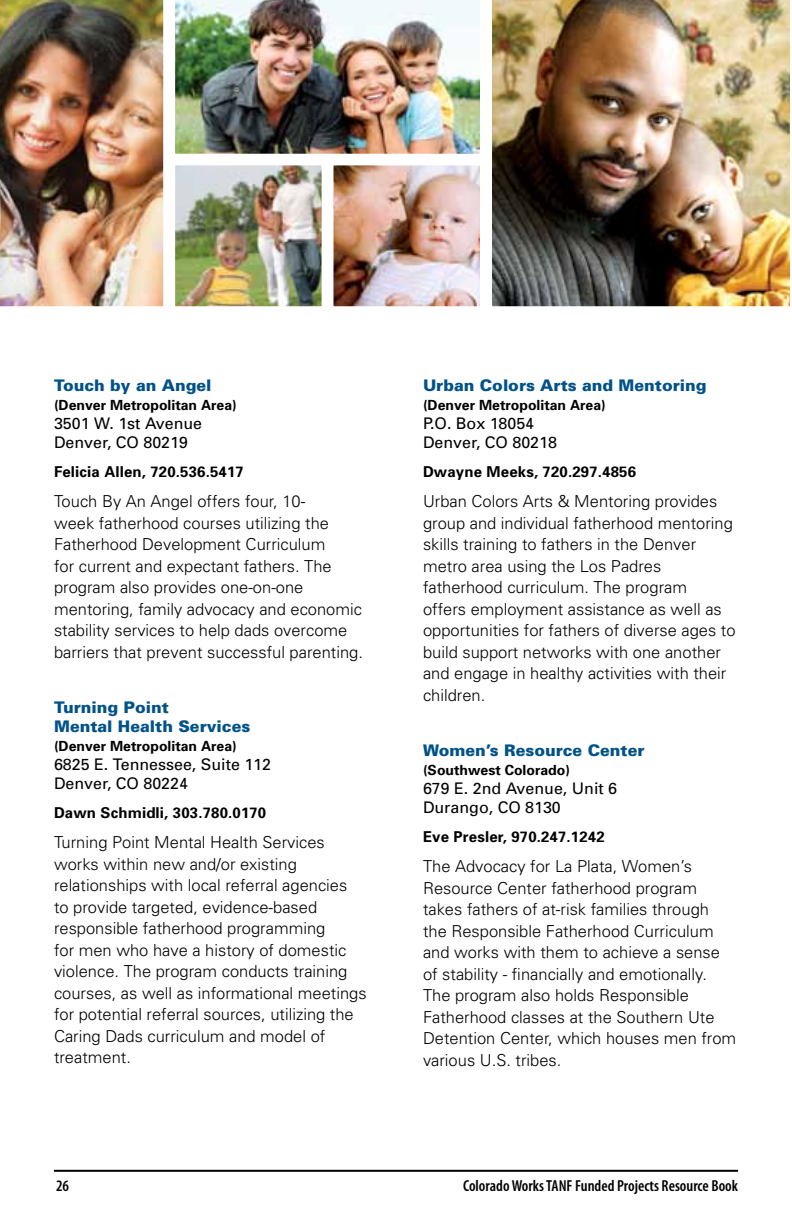
<style>
.page{position:relative;width:792px;height:1224px;background:#fff}
.page>*{position:absolute;margin:0;border:0;box-sizing:border-box;transform-origin:0 0}
.t1{font:300 16.4px/21.4px "Univers";color:#000}
.t2{font:16px/19px "Univers";color:#000}
.t3{font:900 16px/19px "Univers";color:#005288}
.t4{font:600 condensed 16px "Myriad Pro";color:#000}
.t5{font:700 15px "Univers";letter-spacing:.01em;color:#000}
.t6{font:700 14px "Univers";color:#000}
</style>
<div class="page">
<hr style="left:54px;top:1170px;width:684px;height:2px;background:#000">
<img style="left:335px;top:166px;width:144px;height:139px">
<div style="left:330px;top:161px;width:154px;height:149px;border:4px solid #fff"></div>
<img style="left:176px;top:166px;width:145px;height:139px">
<div style="left:171px;top:161px;width:155px;height:149px;border:4px solid #fff"></div>
<img style="left:0;top:0;width:164px;height:307px">
<img style="left:492px;top:0;width:298px;height:307px">
<img style="left:175px;top:0;width:305px;height:154px">
<p class="t3" style="left:54px;top:375px;width:159px">Touch by an Angel</p>
<p class="t6" style="left:54px;top:396px;width:184px">(Denver Metropolitan Area)</p>
<p class="t2" style="left:54px;top:413px;width:150px">3501 W. 1st Avenue<br>Denver, CO 80219</p>
<p class="t5" style="left:54px;top:462px;width:191px">Felicia Allen, 720.536.5417</p>
<p class="t1" style="left:54px;top:490px;width:310px">Touch By An Angel offers four, 10-<br>week fatherhood courses utilizing the Fatherhood Development Curriculum<br>for current and expectant fathers. The program also provides one-on-one mentoring, family advocacy and economic stability services to help dads overcome barriers that prevent successful parenting.</p>
<p class="t3" style="left:54px;top:697px;width:198px">Turning Point<br>Mental Health Services</p>
<p class="t6" style="left:54px;top:737px;width:184px">(Denver Metropolitan Area)</p>
<p class="t2" style="left:54px;top:754px;width:219px">6825 E. Tennessee, Suite 112<br>Denver, CO 80224</p>
<p class="t5" style="left:54px;top:803px;width:214px">Dawn Schmidli, 303.780.0170</p>
<p class="t1" style="left:54px;top:831px;width:314px">Turning Point Mental Health Services works within new and/or existing relationships with local referral agencies<br>to provide targeted, evidence-based responsible fatherhood programming<br>for men who have a history of domestic violence. The program conducts training courses, as well as informational meetings for potential referral sources, utilizing the Caring Dads curriculum and model of treatment.</p>
<p class="t3" style="left:423px;top:375px;width:285px">Urban Colors Arts and Mentoring</p>
<p class="t6" style="left:423px;top:396px;width:184px">(Denver Metropolitan Area)</p>
<p class="t2" style="left:423px;top:413px;width:135px">P.O. Box 18054<br>Denver, CO 80218</p>
<p class="t5" style="left:423px;top:462px;width:215px">Dwayne Meeks, 720.297.4856</p>
<p class="t1" style="left:423px;top:490px;width:314px">Urban Colors Arts &amp; Mentoring provides group and individual fatherhood mentoring skills training to fathers in the Denver metro area using the Los Padres fatherhood curriculum. The program<br>offers employment assistance as well as opportunities for fathers of diverse ages to build support networks with one another and engage in healthy activities with their children.</p>
<p class="t3" style="left:423px;top:740px;width:223px">Women’s Resource Center</p>
<p class="t6" style="left:423px;top:761px;width:149px">(Southwest Colorado)</p>
<p class="t2" style="left:423px;top:778px;width:196px">679 E. 2nd Avenue, Unit 6<br>Durango, CO 8130</p>
<p class="t5" style="left:423px;top:827px;width:183px">Eve Presler, 970.247.1242</p>
<p class="t1" style="left:423px;top:855px;width:315px">The Advocacy for La Plata, Women’s Resource Center fatherhood program takes fathers of at-risk families through the Responsible Fatherhood Curriculum and works with them to achieve a sense of stability - financially and emotionally.<br>The program also holds Responsible Fatherhood classes at the Southern Ute Detention Center, which houses men from various U.S. tribes.</p>
<p class="t4" style="left:56px;top:1177px;width:15px">26</p>
<p class="t4" style="left:463px;top:1177px;width:276px">Colorado Works TANF Funded Projects Resource Book</p>
</div>
